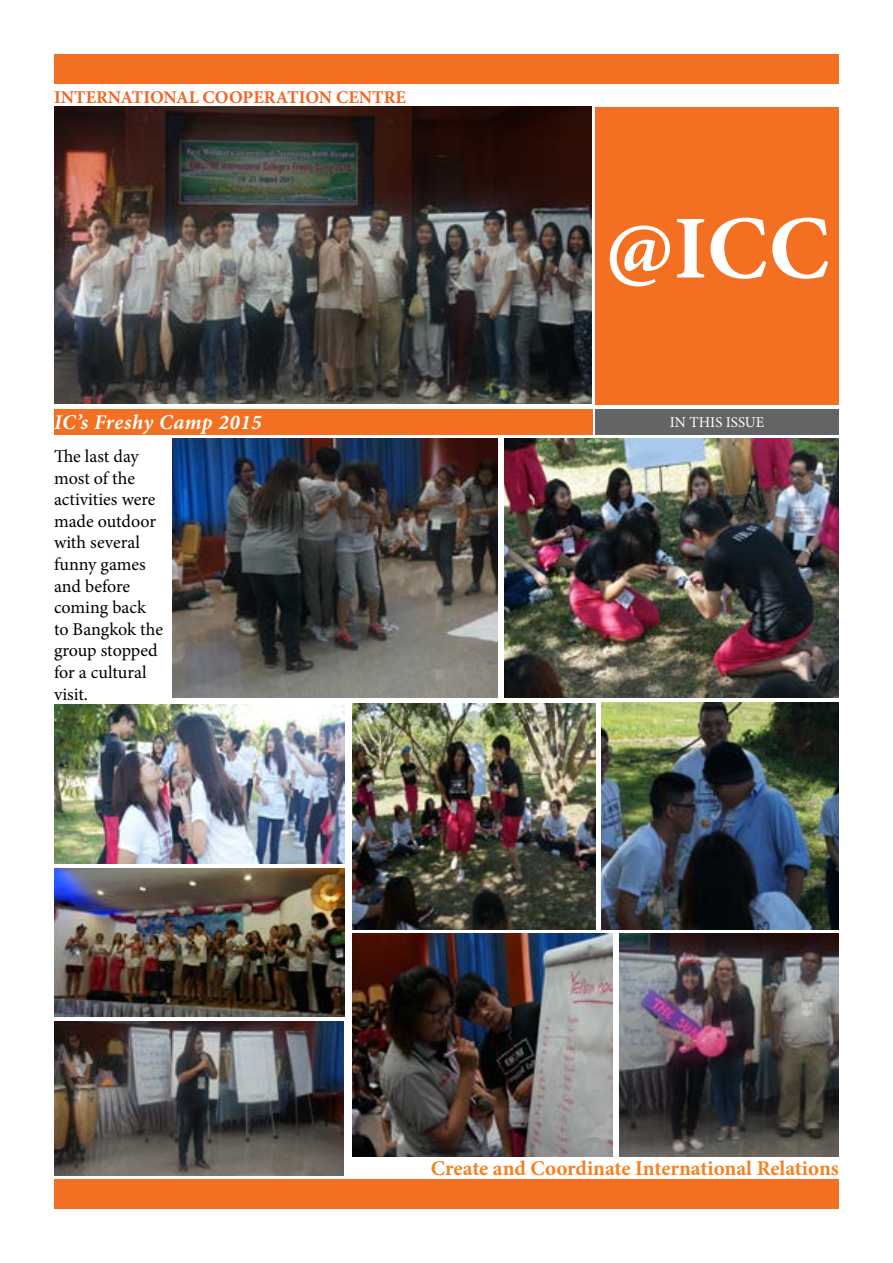
<style>
.page{position:relative;width:893px;height:1263px;background:#fff}
.page>*{position:absolute;margin:0;border:0;box-sizing:border-box;transform-origin:0 0}
.t1{font:700 90px "Minion Pro";color:#fff}
.t2{font:700 21px "Minion Pro";letter-spacing:-.005em;color:#f58220}
.t3{font:italic 700 21px "Minion Pro";letter-spacing:.025em;color:#fff}
.t4{font:18px/21.6px "Minion Pro";color:#000}
.t5{font:700 18px "Minion Pro";color:#f26522}
.t6{font:15px "Minion Pro";color:#fff}
</style>
<div class="page">
<div style="left:54px;top:54px;width:785px;height:30px;background:#f36f21"></div>
<div style="left:595px;top:107px;width:244px;height:298px;background:#f36f21"></div>
<img style="left:54px;top:106px;width:537px;height:298px">
<div style="left:54px;top:409px;width:538px;height:25px;background:#f36f21"></div>
<div style="left:595px;top:409px;width:244px;height:25px;background:#636466"></div>
<div style="left:54px;top:1179px;width:785px;height:30px;background:#f36f21"></div>
<img style="left:601px;top:702px;width:238px;height:227px">
<img style="left:505px;top:439px;width:334px;height:258px">
<img style="left:54px;top:704px;width:290px;height:159px">
<img style="left:353px;top:704px;width:242px;height:225px">
<img style="left:54px;top:868px;width:290px;height:148px">
<img style="left:173px;top:439px;width:324px;height:258px">
<img style="left:353px;top:933px;width:259px;height:224px">
<img style="left:619px;top:933px;width:220px;height:224px">
<img style="left:54px;top:1021px;width:289px;height:155px">
<p class="t5" style="left:54px;top:84px;width:353px">INTERNATIONAL COOPERATION CENTRE</p>
<h1 class="t1" style="left:605px;top:185px;width:226px">@ICC</h1>
<p class="t3" style="left:54px;top:407px;width:209px">IC’s Freshy Camp 2015</p>
<p class="t6" style="left:670px;top:412px;width:96px">IN THIS ISSUE</p>
<p class="t4" style="left:54px;top:445px;width:111px">The last day most of the activities were made outdoor with several funny games and before coming back to Bangkok the group stopped for a cultural visit.</p>
<p class="t2" style="left:431px;top:1153px;width:410px">Create and Coordinate International Relations</p>
</div>
